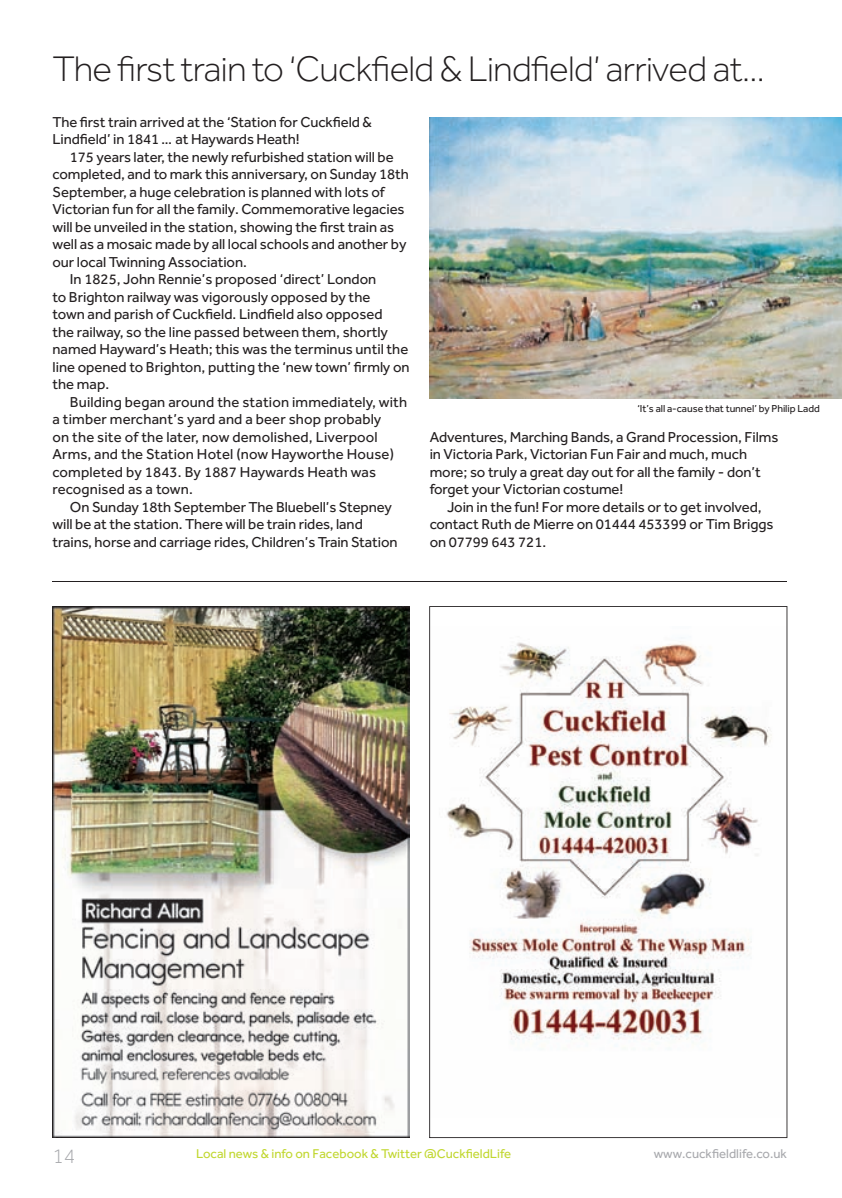
<style>
.page{position:relative;width:842px;height:1198px;background:#fff}
.page>*{position:absolute;margin:0;border:0;box-sizing:border-box;transform-origin:0 0}
.t1{font:300 36.75px "Effra";letter-spacing:-.02em;color:#231f20}
.t2{font:300 21px "Effra";color:#a8a9ad}
.t3{font:14.88px/17.5px "Effra";letter-spacing:-.005em;color:#231f20}
.t4{font:13.12px "Effra";color:#c1d72f}
.t5{font:13.12px "Effra";color:#a8a9ad}
.t6{font:10.5px "Effra";letter-spacing:-.005em;color:#231f20}
</style>
<div class="page">
<img style="left:52px;top:606px;width:358px;height:531px">
<svg style="left:429px;top:606px;width:358px;height:531px"></svg>
<img style="left:430px;top:118px;width:411px;height:280px">
<hr style="left:52px;top:581px;width:735px;height:1px;background:#231f20">
<h1 class="t1" style="left:52px;top:48px;width:713px">The first train to ‘Cuckfield &amp; Lindfield’ arrived at...</h1>
<p class="t3" style="left:52px;top:113px;width:321px">The first train arrived at the ‘Station for Cuckfield &amp;<br>Lindfield’ in 1841 … at Haywards Heath!</p>
<p class="t3" style="left:70px;top:148px;width:325px">175 years later, the newly refurbished station will be</p>
<p class="t3" style="left:52px;top:165px;width:358px">completed, and to mark this anniversary, on Sunday 18th</p>
<p class="t3" style="left:52px;top:183px;width:334px">September, a huge celebration is planned with lots of</p>
<p class="t3" style="left:52px;top:200px;width:354px">Victorian fun for all the family. Commemorative legacies</p>
<p class="t3" style="left:52px;top:218px;width:343px">will be unveiled in the station, showing the first train as</p>
<p class="t3" style="left:52px;top:235px;width:355px">well as a mosaic made by all local schools and another by</p>
<p class="t3" style="left:52px;top:253px;width:196px">our local Twinning Association.</p>
<p class="t3" style="left:70px;top:270px;width:308px">In 1825, John Rennie’s proposed ‘direct’ London</p>
<p class="t3" style="left:52px;top:288px;width:319px">to Brighton railway was vigorously opposed by the</p>
<p class="t3" style="left:52px;top:305px;width:331px">town and parish of Cuckfield. Lindfield also opposed</p>
<p class="t3" style="left:52px;top:323px;width:337px">the railway, so the line passed between them, shortly</p>
<p class="t3" style="left:52px;top:340px;width:357px">named Hayward’s Heath; this was the terminus until the</p>
<p class="t3" style="left:52px;top:358px;width:359px">line opened to Brighton, putting the ‘new town’ firmly on</p>
<p class="t3" style="left:52px;top:375px;width:58px">the map.</p>
<p class="t3" style="left:70px;top:393px;width:339px">Building began around the station immediately, with</p>
<p class="t3" style="left:52px;top:410px;width:330px">a timber merchant’s yard and a beer shop probably</p>
<p class="t3" style="left:52px;top:428px;width:327px">on the site of the later, now demolished, Liverpool</p>
<p class="t3" style="left:52px;top:445px;width:343px">Arms, and the Station Hotel (now Hayworthe House)</p>
<p class="t3" style="left:52px;top:463px;width:325px">completed by 1843. By 1887 Haywards Heath was</p>
<p class="t3" style="left:52px;top:480px;width:142px">recognised as a town.</p>
<p class="t3" style="left:70px;top:498px;width:323px">On Sunday 18th September The Bluebell’s Stepney</p>
<p class="t3" style="left:52px;top:515px;width:312px">will be at the station. There will be train rides, land</p>
<p class="t3" style="left:52px;top:533px;width:347px">trains, horse and carriage rides, Children’s Train Station</p>
<p class="t6" style="left:637px;top:402px;width:184px">‘It’s all a-cause that tunnel’ by Philip Ladd</p>
<p class="t3" style="left:430px;top:428px;width:350px">Adventures, Marching Bands, a Grand Procession, Films in Victoria Park, Victorian Fun Fair and much, much more; so truly a great day out for all the family - don’t forget your Victorian costume!</p>
<p class="t3" style="left:430px;top:498px;width:345px;text-indent:17px">Join in the fun! For more details or to get involved, contact Ruth de Mierre on 01444 453399 or Tim Briggs on 07799 643 721.</p>
<h2 class="t2" style="left:52px;top:1144px;width:24px">14</h2>
<p class="t4" style="left:196px;top:1145px;width:316px">Local news &amp; info on Facebook &amp; Twitter @CuckfieldLife</p>
<p class="t5" style="left:654px;top:1145px;width:135px">www.cuckfieldlife.co.uk</p>
</div>
